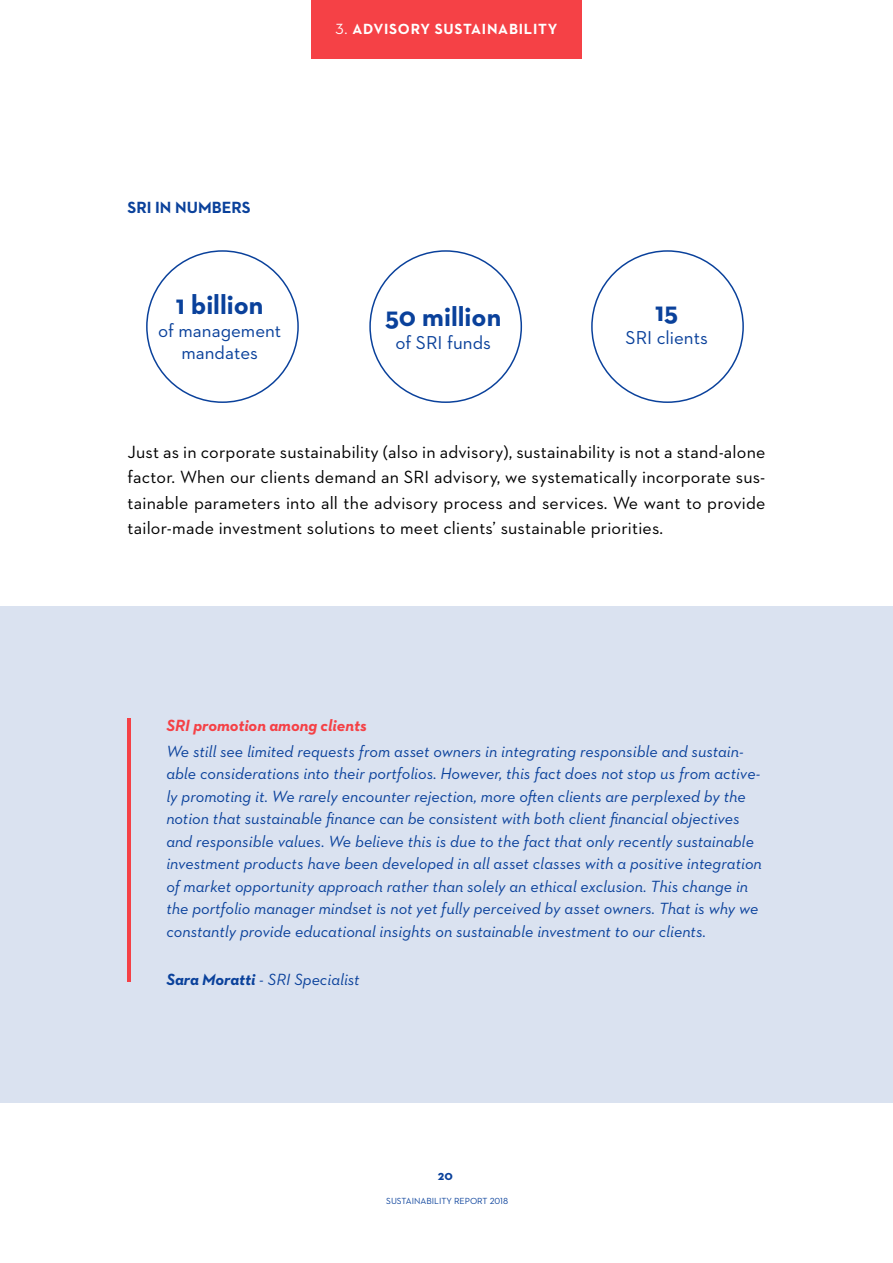
<style>
.page{position:relative;width:893px;height:1263px;background:#fff}
.page>*{position:absolute;margin:0;border:0;box-sizing:border-box;transform-origin:0 0}
.t1{font:700 27.6px "Neutraface 2 Text";color:#0a419b}
.t2{font:19.05px/22.5px "Neutraface 2 Text";color:#0a419b;text-align:center}
.t3{font:18px/25.5px "Neutraface 2 Text";letter-spacing:.01em;color:#000;text-align:justify}
.t4{font:italic 16.5px/22.5px "Neutraface 2 Text";color:#0a419b}
.t5{font:italic 700 16.5px "Neutraface 2 Text";color:#f54146}
.t6{font:700 16.5px "Neutraface 2 Text";color:#0a419b}
.t7{font:700 15px "Neutraface 2 Text";letter-spacing:.05em;color:#fff}
.t8{font:700 13.5px "Neutraface 2 Text";color:#0a419b}
.t9{font:9px "Neutraface 2 Text";color:#0a419b}
.s1{font-weight:400}
.s2{font-weight:700}
</style>
<div class="page">
<div style="left:311px;top:0;width:271px;height:58px;background:#f54146"></div>
<div style="left:0;top:606px;width:893px;height:496px;background:#dae2f0"></div>
<hr style="left:127px;top:718px;width:4px;height:263px;background:#f54146">
<p class="t7" style="left:336px;top:20px;width:223px"><span class="s1">3.</span> ADVISORY SUSTAINABILITY</p>
<p class="t6" style="left:128px;top:197px;width:125px">SRI IN NUMBERS</p>
<h1 class="t1" style="left:176px;top:287px;width:89px">1 billion</h1>
<p class="t2" style="left:158px;top:319px;width:125px">of management mandates</p>
<h1 class="t1" style="left:385px;top:299px;width:118px">50 million</h1>
<p class="t2" style="left:395px;top:331px;width:97px">of SRI funds</p>
<h1 class="t1" style="left:655px;top:294px;width:25px">15</h1>
<p class="t2" style="left:626px;top:326px;width:84px">SRI clients</p>
<p class="t3" style="left:128px;top:439px;width:639px">Just as in corporate sustainability (also in advisory), sustainability is not a stand-alone factor. When our clients demand an SRI advisory, we systematically incorporate sus&shy;tainable parameters into all the advisory process and services. We want to provide tailor-made investment solutions to meet clients’ sustainable priorities.</p>
<p class="t5" style="left:166px;top:715px;width:202px">SRI promotion among clients</p>
<p class="t4" style="left:166px;top:740px;width:597px">We still see limited requests from asset owners in integrating responsible and sustain&shy;able considerations into their portfolios. However, this fact does not stop us from active&shy;ly promoting it. We rarely encounter rejection, more often clients are perplexed by the notion that sustainable finance can be consistent with both client financial objectives and responsible values. We believe this is due to the fact that only recently sustainable investment products have been developed in all asset classes with a positive integration of market opportunity approach rather than solely an ethical exclusion. This change in the portfolio manager mindset is not yet fully perceived by asset owners. That is why we constantly provide educational insights on sustainable investment to our clients.</p>
<p class="t4" style="left:166px;top:968px;width:195px"><span class="s2">Sara Moratti</span> - SRI Specialist</p>
<p class="t8" style="left:438px;top:1166px;width:16px">20</p>
<p class="t9" style="left:386px;top:1195px;width:123px">SUSTAINABILITY REPORT 2018</p>
</div>
